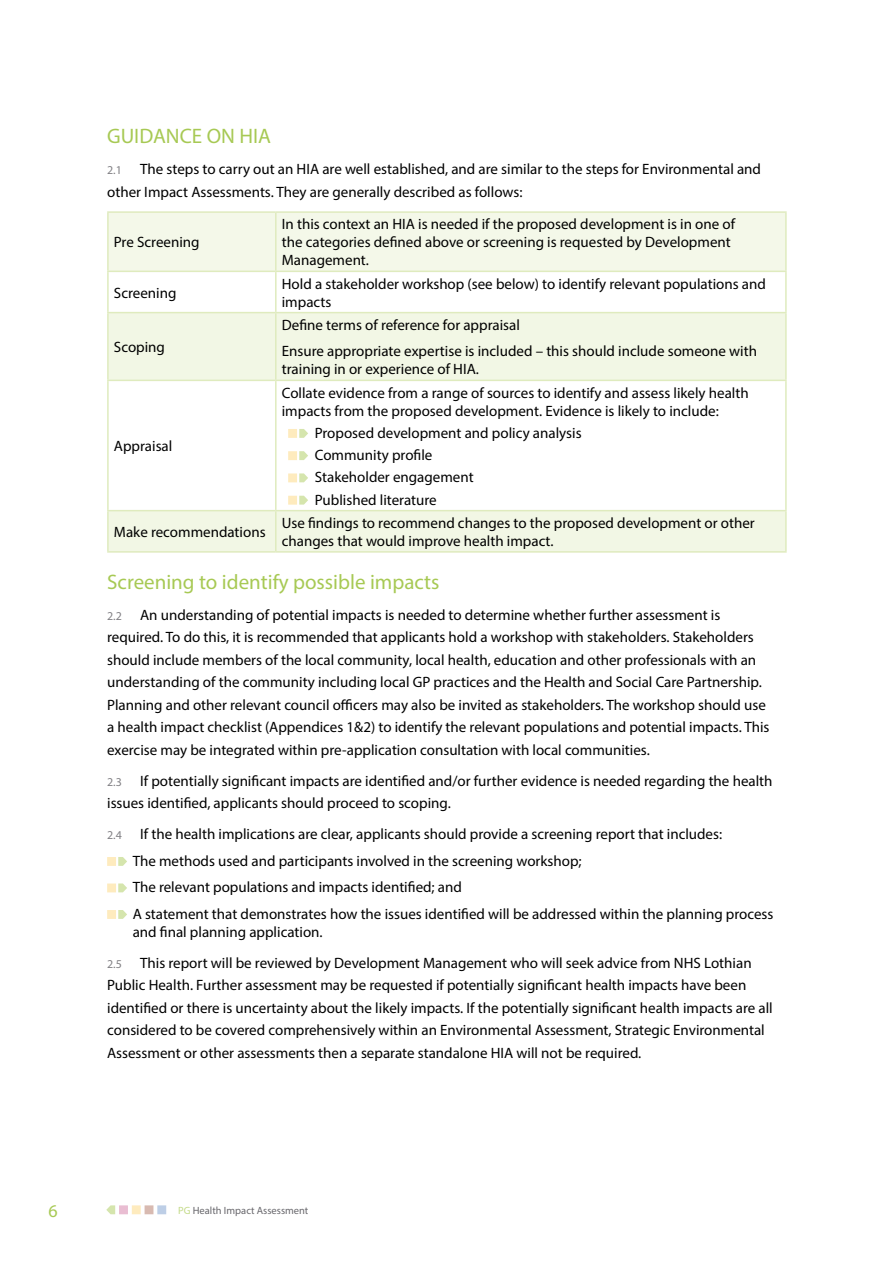
<style>
.page{position:relative;width:893px;height:1263px;background:#fff}
.page>*{position:absolute;margin:0;border:0;box-sizing:border-box;transform-origin:0 0}
.t1{font:21px "Myriad Pro";color:#a7c954}
.t2{font:18px "Myriad Pro";color:#a7c954}
.t3{font:15px/22.5px "Myriad Pro";color:#000}
.t4{font:10.5px "Myriad Pro";color:#68676c}
.s1{font-size:12px;color:#818084}
.s2{color:#c3da88}
</style>
<div class="page">
<svg style="left:106px;top:1205px;width:60px;height:9px"></svg>
<div style="left:109px;top:213px;width:676px;height:58px;background:#f4f8e9"></div>
<svg style="left:109px;top:313px;width:676px;height:238px"></svg>
<hr style="left:107px;top:211px;width:169px;height:2px;background:#dfebbe">
<hr style="left:107px;top:213px;width:2px;height:58px;background:#dfebbe">
<hr style="left:276px;top:211px;width:511px;height:2px;background:#dfebbe">
<hr style="left:275px;top:213px;width:2px;height:58px;background:#dfebbe">
<hr style="left:785px;top:213px;width:2px;height:58px;background:#dfebbe">
<hr style="left:107px;top:271px;width:169px;height:1px;background:#dfebbe">
<hr style="left:107px;top:272px;width:2px;height:40px;background:#dfebbe">
<hr style="left:276px;top:271px;width:511px;height:1px;background:#dfebbe">
<hr style="left:275px;top:272px;width:2px;height:40px;background:#dfebbe">
<hr style="left:785px;top:272px;width:2px;height:40px;background:#dfebbe">
<hr style="left:107px;top:312px;width:169px;height:1px;background:#dfebbe">
<hr style="left:107px;top:313px;width:2px;height:67px;background:#dfebbe">
<hr style="left:276px;top:312px;width:511px;height:1px;background:#dfebbe">
<hr style="left:275px;top:313px;width:2px;height:67px;background:#dfebbe">
<hr style="left:785px;top:313px;width:2px;height:67px;background:#dfebbe">
<hr style="left:107px;top:380px;width:169px;height:1px;background:#dfebbe">
<hr style="left:107px;top:381px;width:2px;height:129px;background:#dfebbe">
<hr style="left:276px;top:380px;width:511px;height:1px;background:#dfebbe">
<hr style="left:275px;top:381px;width:2px;height:129px;background:#dfebbe">
<hr style="left:785px;top:381px;width:2px;height:129px;background:#dfebbe">
<hr style="left:107px;top:510px;width:169px;height:1px;background:#dfebbe">
<hr style="left:107px;top:511px;width:2px;height:40px;background:#dfebbe">
<hr style="left:276px;top:510px;width:511px;height:1px;background:#dfebbe">
<hr style="left:275px;top:511px;width:2px;height:40px;background:#dfebbe">
<hr style="left:785px;top:511px;width:2px;height:40px;background:#dfebbe">
<hr style="left:107px;top:551px;width:169px;height:2px;background:#dfebbe">
<hr style="left:276px;top:551px;width:511px;height:2px;background:#dfebbe">
<svg style="left:288px;top:429px;width:20px;height:9px"></svg>
<svg style="left:288px;top:451px;width:20px;height:9px"></svg>
<svg style="left:288px;top:473px;width:20px;height:9px"></svg>
<svg style="left:288px;top:496px;width:20px;height:9px"></svg>
<svg style="left:107px;top:857px;width:20px;height:9px"></svg>
<svg style="left:107px;top:883px;width:20px;height:9px"></svg>
<svg style="left:107px;top:910px;width:20px;height:9px"></svg>
<h1 class="t1" style="left:107px;top:123px;width:165px">GUIDANCE ON HIA</h1>
<p class="t3" style="left:107px;top:158px;width:655px"><span class="s1">2.1</span> The steps to carry out an HIA are well established, and are similar to the steps for Environmental and other Impact Assessments. They are generally described as follows:</p>
<p class="t3" style="left:114px;top:231px;width:87px">Pre Screening</p>
<p class="t3" style="left:282px;top:215px;width:455px;line-height:18px">In this context an HIA is needed if the proposed development is in one of the categories defined above or screening is requested by Development<br>Management.</p>
<p class="t3" style="left:114px;top:281px;width:64px">Screening</p>
<p class="t3" style="left:282px;top:274px;width:486px;line-height:18px">Hold a stakeholder workshop (see below) to identify relevant populations and impacts</p>
<p class="t3" style="left:114px;top:336px;width:53px">Scoping</p>
<p class="t3" style="left:282px;top:311px;width:477px;line-height:26.5px">Define terms of reference for appraisal<br>Ensure appropriate expertise is included – this should include someone with</p>
<p class="t3" style="left:282px;top:358px;width:199px">training in or experience of HIA.</p>
<p class="t3" style="left:114px;top:435px;width:60px">Appraisal</p>
<p class="t3" style="left:282px;top:383px;width:468px;line-height:18px">Collate evidence from a range of sources to identify and assess likely health impacts from the proposed development. Evidence is likely to include:</p>
<p class="t3" style="left:315px;top:421px;width:268px">Proposed development and policy analysis<br>Community profile<br>Stakeholder engagement<br>Published literature</p>
<p class="t3" style="left:114px;top:520px;width:153px">Make recommendations</p>
<p class="t3" style="left:282px;top:514px;width:474px;line-height:18px">Use findings to recommend changes to the proposed development or other changes that would improve health impact.</p>
<h1 class="t1" style="left:107px;top:569px;width:334px">Screening to identify possible impacts</h1>
<p class="t3" style="left:107px;top:603px;width:664px"><span class="s1">2.2</span> An understanding of potential impacts is needed to determine whether further assessment is required. To do this, it is recommended that applicants hold a workshop with stakeholders. Stakeholders should include members of the local community, local health, education and other professionals with an understanding of the community including local GP practices and the Health and Social Care Partnership.<br>Planning and other relevant council officers may also be invited as stakeholders. The workshop should use a health impact checklist (Appendices 1&amp;2) to identify the relevant populations and potential impacts. This exercise may be integrated within pre-application consultation with local communities.</p>
<p class="t3" style="left:107px;top:769px;width:667px"><span class="s1">2.3</span> If potentially significant impacts are identified and/or further evidence is needed regarding the health issues identified, applicants should proceed to scoping.</p>
<p class="t3" style="left:133px;top:821px;width:642px;line-height:26.5px;text-indent:-26px"><span class="s1">2.4</span> If the health implications are clear, applicants should provide a screening report that includes:<br>The methods used and participants involved in the screening workshop;<br>The relevant populations and impacts identified; and<br>A statement that demonstrates how the issues identified will be addressed within the planning process</p>
<p class="t3" style="left:107px;top:916px;width:646px;line-height:31px;text-indent:26px">and final planning application.<br><span class="s1">2.5</span> This report will be reviewed by Development Management who will seek advice from NHS Lothian</p>
<p class="t3" style="left:107px;top:974px;width:667px">Public Health. Further assessment may be requested if potentially significant health impacts have been identified or there is uncertainty about the likely impacts. If the potentially significant health impacts are all considered to be covered comprehensively within an Environmental Assessment, Strategic Environmental Assessment or other assessments then a separate standalone HIA will not be required.</p>
<p class="t2" style="left:49px;top:1199px;width:11px">6</p>
<p class="t4" style="left:178px;top:1204px;width:132px"><span class="s2">PG</span> Health Impact Assessment</p>
</div>
